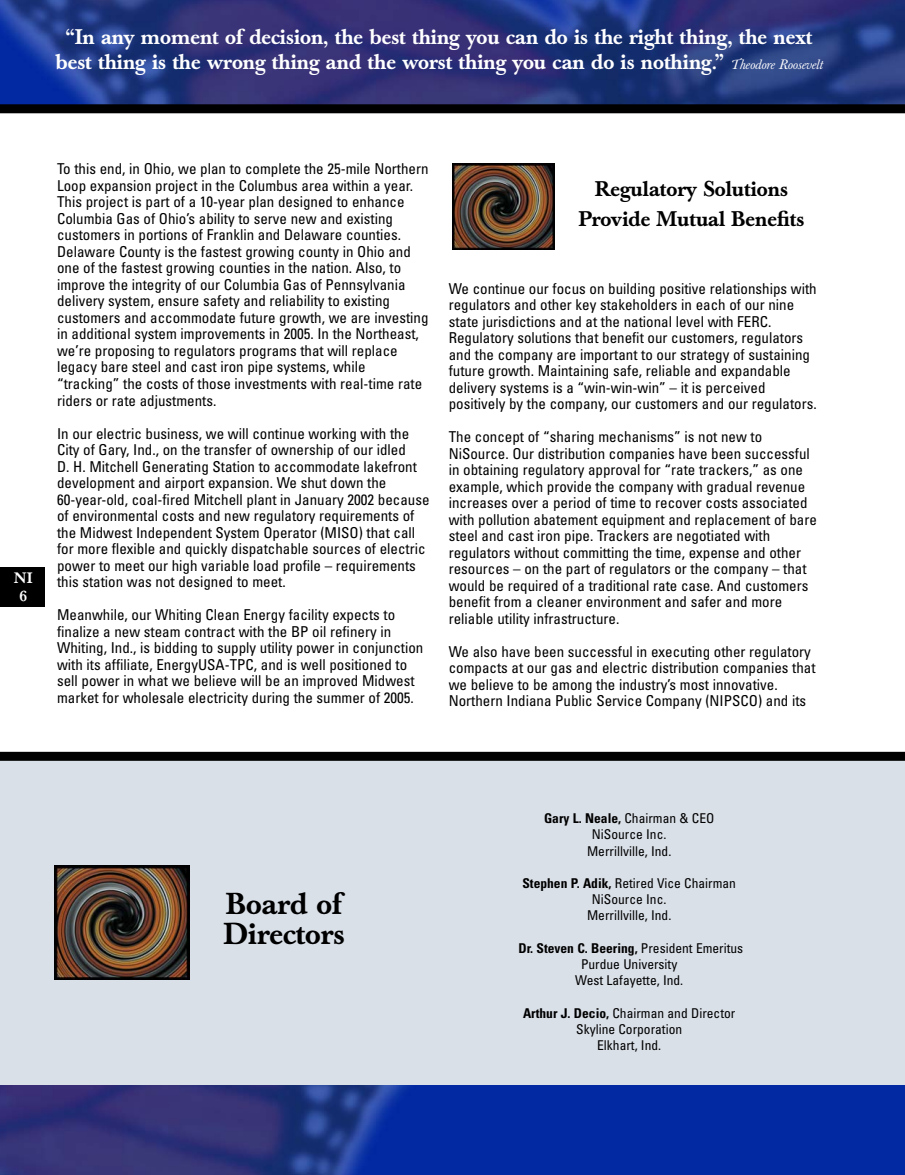
<style>
.page{position:relative;width:905px;height:1175px;background:#fff}
.page>*{position:absolute;margin:0;border:0;box-sizing:border-box;transform-origin:0 0}
.t1{font:500 30px/30px "Baskerville";color:#000}
.t2{font:500 21px/25.2px "Baskerville";color:#fff;text-align:center}
.t3{font:500 21px/30px "Baskerville";color:#000;text-align:center}
.t4{font:condensed 15px/16.5px "Univers";color:#000}
.t5{font:500 15px/18px "Baskerville";color:#fff;text-align:center}
.t6{font:condensed 13.5px/16.2px "Univers";color:#000;text-align:center}
.s1{font-weight:400;font-style:italic;font-size:13.5px}
.s2{font-weight:700}
</style>
<div class="page">
<div style="left:0;top:756px;width:904px;height:416px;background:#dae0e8"></div>
<img style="left:0;top:0;width:904px;height:104px">
<div style="left:0;top:104px;width:904px;height:9px;background:#000"></div>
<div style="left:0;top:567px;width:45px;height:39px;background:#000"></div>
<div style="left:0;top:752px;width:904px;height:8px;background:#000"></div>
<img style="left:0;top:1085px;width:904px;height:89px">
<img style="left:54px;top:865px;width:135px;height:114px">
<img style="left:452px;top:163px;width:102px;height:86px">
<p class="t2" style="left:56px;top:26px;width:768px">“In any moment of decision, the best thing you can do is the right thing, the next best thing is the wrong thing and the worst thing you can do is nothing.” <span class="s1">Theodore Roosevelt</span></p>
<p class="t5" style="left:14px;top:570px;width:20px">NI<br>6</p>
<p class="t4" style="left:57px;top:162px;width:373px">To this end, in Ohio, we plan to complete the 25-mile Northern Loop expansion project in the Columbus area within a year.<br>This project is part of a 10-year plan designed to enhance Columbia Gas of Ohio’s ability to serve new and existing customers in portions of Franklin and Delaware counties.<br>Delaware County is the fastest growing county in Ohio and one of the fastest growing counties in the nation. Also, to improve the integrity of our Columbia Gas of Pennsylvania delivery system, ensure safety and reliability to existing customers and accommodate future growth, we are investing in additional system improvements in 2005. In the Northeast, we’re proposing to regulators programs that will replace legacy bare steel and cast iron pipe systems, while “tracking” the costs of those investments with real-time rate riders or rate adjustments.</p>
<p class="t4" style="left:57px;top:426px;width:374px">In our electric business, we will continue working with the City of Gary, Ind., on the transfer of ownership of our idled<br>D. H. Mitchell Generating Station to accommodate lakefront development and airport expansion. We shut down the 60-year-old, coal-fired Mitchell plant in January 2002 because of environmental costs and new regulatory requirements of the Midwest Independent System Operator (MISO) that call for more flexible and quickly dispatchable sources of electric power to meet our high variable load profile – requirements this station was not designed to meet.</p>
<p class="t4" style="left:57px;top:608px;width:368px">Meanwhile, our Whiting Clean Energy facility expects to finalize a new steam contract with the BP oil refinery in Whiting, Ind., is bidding to supply utility power in conjunction with its affiliate, EnergyUSA-TPC, and is well positioned to sell power in what we believe will be an improved Midwest market for wholesale electricity during the summer of 2005.</p>
<p class="t3" style="left:579px;top:176px;width:227px">Regulatory Solutions<br>Provide Mutual Benefits</p>
<p class="t4" style="left:448px;top:281px;width:369px">We continue our focus on building positive relationships with regulators and other key stakeholders in each of our nine state jurisdictions and at the national level with FERC.<br>Regulatory solutions that benefit our customers, regulators and the company are important to our strategy of sustaining future growth. Maintaining safe, reliable and expandable delivery systems is a “win-win-win” – it is perceived positively by the company, our customers and our regulators.</p>
<p class="t4" style="left:448px;top:430px;width:370px">The concept of “sharing mechanisms” is not new to NiSource. Our distribution companies have been successful in obtaining regulatory approval for “rate trackers,” as one example, which provide the company with gradual revenue increases over a period of time to recover costs associated with pollution abatement equipment and replacement of bare steel and cast iron pipe. Trackers are negotiated with regulators without committing the time, expense and other resources – on the part of regulators or the company – that would be required of a traditional rate case. And customers benefit from a cleaner environment and safer and more reliable utility infrastructure.</p>
<p class="t4" style="left:448px;top:644px;width:368px">We also have been successful in executing other regulatory compacts at our gas and electric distribution companies that we believe to be among the industry’s most innovative.<br>Northern Indiana Public Service Company (NIPSCO) and its</p>
<p class="t1" style="left:224px;top:891px;width:122px">Board of<br>Directors</p>
<p class="t6" style="left:544px;top:811px;width:172px"><span class="s2">Gary L. Neale,</span> Chairman &amp; CEO<br>NiSource Inc.<br>Merrillville, Ind.</p>
<p class="t6" style="left:522px;top:876px;width:215px"><span class="s2">Stephen P. Adik,</span> Retired Vice Chairman<br>NiSource Inc.<br>Merrillville, Ind.</p>
<p class="t6" style="left:518px;top:941px;width:226px"><span class="s2">Dr. Steven C. Beering,</span> President Emeritus<br>Purdue University<br>West Lafayette, Ind.</p>
<p class="t6" style="left:523px;top:1005px;width:214px"><span class="s2">Arthur J. Decio,</span> Chairman and Director<br>Skyline Corporation<br>Elkhart, Ind.</p>
</div>
